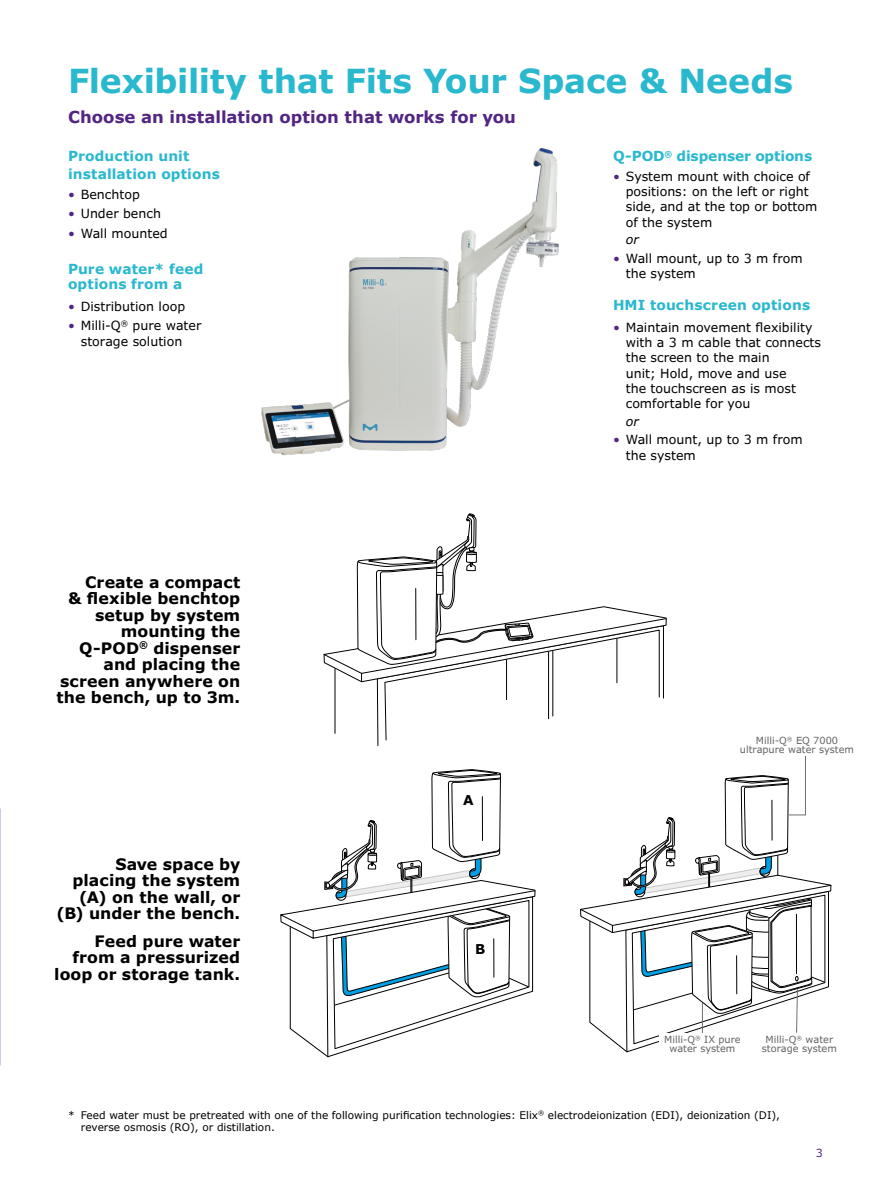
<style>
.page{position:relative;width:891px;height:1188px;background:#fff}
.page>*{position:absolute;margin:0;border:0;box-sizing:border-box;transform-origin:0 0}
.t1{font:700 33px "Verdana Pro";letter-spacing:-.01em;color:#29b8ce}
.t2{font:700 16.5px "Verdana Pro";color:#522583}
.t3{font:700 15.75px/16.5px "Verdana Pro";letter-spacing:.005em;color:#000;text-align:right}
.t4{font:700 13.8px/18px "Verdana Pro";letter-spacing:.005em;color:#29b8ce}
.t5{font:700 13.5px "Verdana Pro";color:#000}
.t6{font:12.6px/15.3px "Verdana Pro";color:#000}
.t7{font:italic 12.6px "Verdana Pro";color:#000}
.t8{font:11.1px "Verdana Pro";color:#522583}
.t9{font:10.5px/12.3px "Verdana";color:#000}
.t10{font:9.75px/9px "Verdana Pro";color:#646363;text-align:center}
.s1{color:#522583}
</style>
<div class="page">
<svg style="left:280px;top:769px;width:255px;height:288px"></svg>
<img style="left:261px;top:148px;width:298px;height:308px">
<svg style="left:323px;top:513px;width:344px;height:233px"></svg>
<div style="left:471px;top:939px;width:19px;height:20px;background:#fff"></div>
<svg style="left:580px;top:756px;width:251px;height:296px"></svg>
<div style="left:659px;top:1033px;width:87px;height:23px;background:#fff"></div>
<div style="left:757px;top:1033px;width:84px;height:23px;background:#fff"></div>
<h1 class="t1" style="left:68px;top:60px;width:726px">Flexibility that Fits Your Space &amp; Needs</h1>
<h2 class="t2" style="left:68px;top:107px;width:450px">Choose an installation option that works for you</h2>
<p class="t4" style="left:68px;top:147px;width:153px">Production unit installation options</p>
<p class="t6" style="left:68px;top:187px;width:73px"><span class="s1">•</span> Benchtop</p>
<p class="t6" style="left:68px;top:206px;width:94px"><span class="s1">•</span> Under bench</p>
<p class="t6" style="left:68px;top:226px;width:101px"><span class="s1">•</span> Wall mounted</p>
<p class="t4" style="left:68px;top:262px;width:137px;line-height:15px">Pure water* feed options from a</p>
<p class="t6" style="left:68px;top:299px;width:119px"><span class="s1">•</span> Distribution loop</p>
<p class="t6" style="left:68px;top:318px;width:135px;text-align:center"><span class="s1">•</span> Milli-Q<sup>®</sup> pure water storage solution</p>
<p class="t3" style="left:56px;top:574px;width:185px">Create a compact<br>&amp; flexible benchtop setup by system mounting the<br>Q-POD<sup>®</sup> dispenser and placing the screen anywhere on the bench, up to 3m.</p>
<p class="t3" style="left:56px;top:856px;width:185px">Save space by placing the system (A) on the wall, or (B) under the bench.</p>
<p class="t3" style="left:54px;top:933px;width:188px">Feed pure water from a pressurized loop or storage tank.</p>
<p class="t5" style="left:463px;top:791px;width:12px">A</p>
<p class="t5" style="left:475px;top:940px;width:12px">B</p>
<p class="t4" style="left:613px;top:147px;width:201px">Q-POD<sup>®</sup> dispenser options</p>
<p class="t6" style="left:626px;top:169px;width:193px;text-indent:-13px"><span class="s1">•</span> System mount with choice of positions: on the left or right side, and at the top or bottom of the system</p>
<p class="t7" style="left:626px;top:231px;width:15px">or</p>
<p class="t6" style="left:626px;top:251px;width:178px;text-indent:-13px"><span class="s1">•</span> Wall mount, up to 3 m from the system</p>
<p class="t4" style="left:613px;top:296px;width:199px">HMI touchscreen options</p>
<p class="t6" style="left:626px;top:320px;width:197px;text-indent:-13px"><span class="s1">•</span> Maintain movement flexibility with a 3 m cable that connects the screen to the main<br>unit; Hold, move and use<br>the touchscreen as is most comfortable for you</p>
<p class="t7" style="left:626px;top:413px;width:15px">or</p>
<p class="t6" style="left:626px;top:432px;width:178px;text-indent:-13px"><span class="s1">•</span> Wall mount, up to 3 m from the system</p>
<p class="t10" style="left:740px;top:736px;width:116px">Milli-Q<sup>®</sup> EQ 7000 ultrapure water system</p>
<p class="t10" style="left:664px;top:1036px;width:78px">Milli-Q<sup>®</sup> IX pure water system</p>
<p class="t10" style="left:762px;top:1036px;width:77px">Milli-Q<sup>®</sup> water storage system</p>
<p class="t9" style="left:81px;top:1109px;width:701px;text-indent:-13px">* Feed water must be pretreated with one of the following purification technologies: Elix<sup>®</sup> electrodeionization (EDI), deionization (DI), reverse osmosis (RO), or distillation.</p>
<p class="t8" style="left:816px;top:1146px;width:9px">3</p>
</div>
